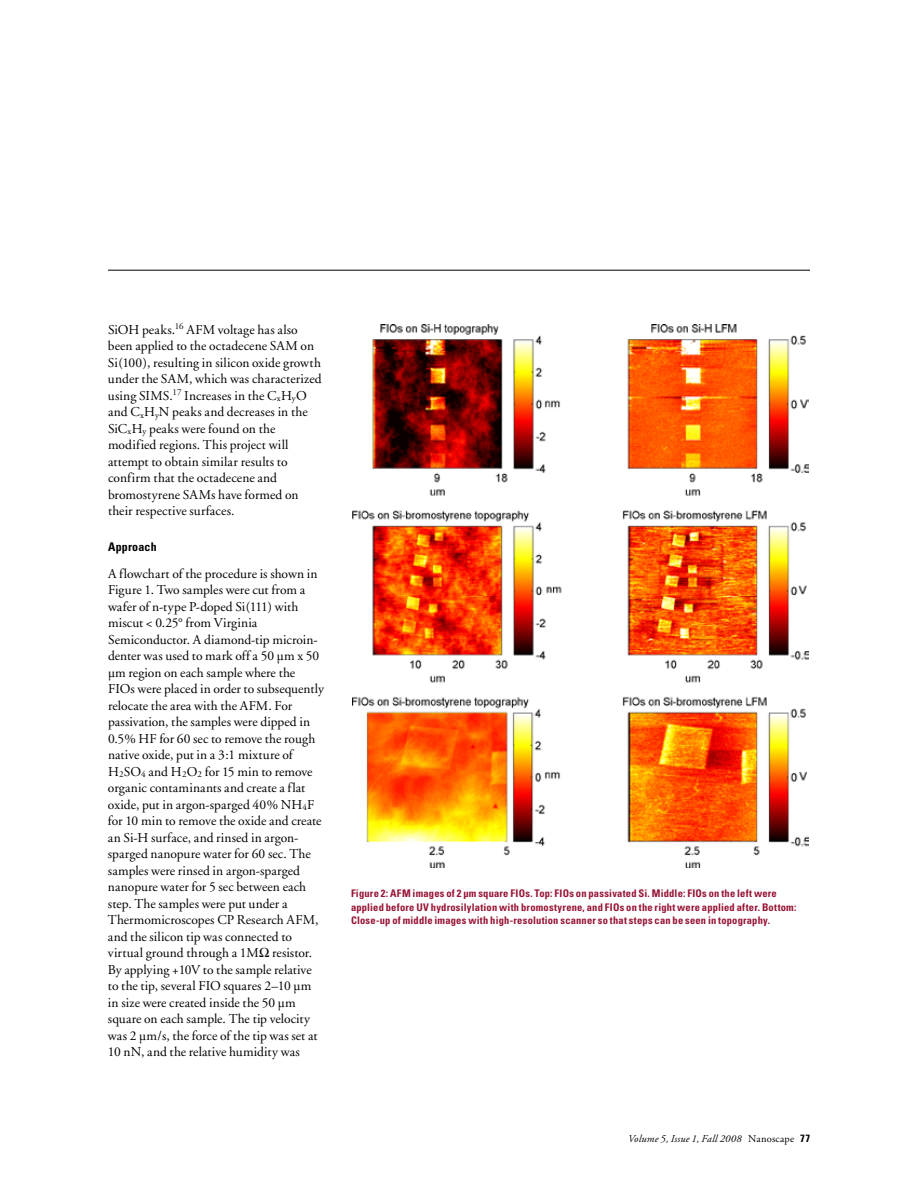
<style>
.page{position:relative;width:918px;height:1188px;background:#fff}
.page>*{position:absolute;margin:0;border:0;box-sizing:border-box;transform-origin:0 0}
.t1{font:13.5px/16.5px "Adobe Garamond";letter-spacing:.005em;color:#000}
.t2{font:700 condensed 12px "Univers";letter-spacing:.015em;color:#000}
.t3{font:700 condensed 10.5px/13.5px "Univers";letter-spacing:.02em;color:#961334}
.t4{font:italic 10.5px "Adobe Garamond";letter-spacing:.02em;color:#000}
.s1{font-style:normal}
.s2{font-family:"Univers";font-weight:700;font-style:normal;font-stretch:condensed}
</style>
<div class="page">
<hr style="left:108px;top:270px;width:702px;height:1px;background:#000">
<img style="left:352px;top:324px;width:457px;height:543px">
<p class="t1" style="left:108px;top:322px;width:215px">SiOH peaks.<sup>16</sup> AFM voltage has also been applied to the octadecene SAM on Si(100), resulting in silicon oxide growth under the SAM, which was characterized using SIMS.<sup>17</sup> Increases in the C<sub>x</sub>H<sub>y</sub>O and C<sub>x</sub>H<sub>y</sub>N peaks and decreases in the SiC<sub>x</sub>H<sub>y</sub> peaks were found on the modified regions. This project will attempt to obtain similar results to confirm that the octadecene and bromostyrene SAMs have formed on their respective surfaces.</p>
<p class="t2" style="left:108px;top:540px;width:50px">Approach</p>
<p class="t1" style="left:108px;top:565px;width:217px">A flowchart of the procedure is shown in Figure 1. Two samples were cut from a wafer of n-type P-doped Si(111) with miscut &lt; 0.25° from Virginia Semiconductor. A diamond-tip microin&shy;denter was used to mark off a 50 μm x 50 μm region on each sample where the FIOs were placed in order to subsequently relocate the area with the AFM. For passivation, the samples were dipped in 0.5% HF for 60 sec to remove the rough native oxide, put in a 3:1 mixture of H<sub>2</sub>SO<sub>4</sub> and H<sub>2</sub>O<sub>2</sub> for 15 min to remove organic contaminants and create a flat oxide, put in argon-sparged 40% NH<sub>4</sub>F for 10 min to remove the oxide and create an Si-H surface, and rinsed in argon&shy;sparged nanopure water for 60 sec. The samples were rinsed in argon-sparged nanopure water for 5 sec between each step. The samples were put under a Thermomicroscopes CP Research AFM, and the silicon tip was connected to virtual ground through a 1M resistor.<br>By applying +10V to the sample relative to the tip, several FIO squares 2–10 μm in size were created inside the 50 μm square on each sample. The tip velocity was 2 μm/s, the force of the tip was set at 10 nN, and the relative humidity was</p>
<p class="t3" style="left:351px;top:887px;width:447px">Figure 2: AFM images of 2 μm square FIOs. Top: FIOs on passivated Si. Middle: FIOs on the left were applied before UV hydrosilylation with bromostyrene, and FIOs on the right were applied after. Bottom:<br>Close-up of middle images with high-resolution scanner so that steps can be seen in topography.</p>
<p class="t4" style="left:628px;top:1133px;width:183px">Volume 5, Issue 1, Fall 2008 <span class="s1">Nanoscape</span> <span class="s2">77</span></p>
</div>
